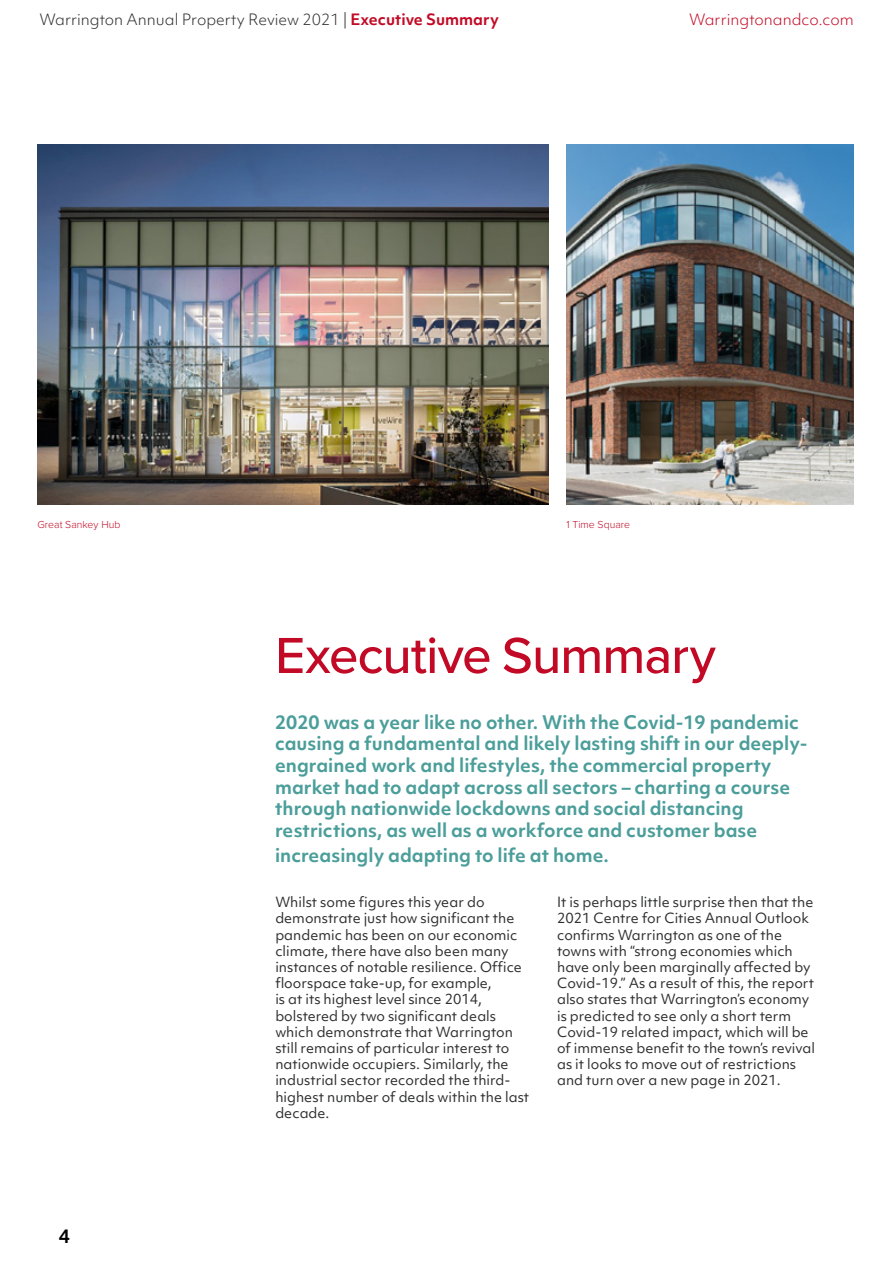
<style>
.page{position:relative;width:893px;height:1263px;background:#fff}
.page>*{position:absolute;margin:0;border:0;box-sizing:border-box;transform-origin:0 0}
.t1{font:500 52.5px "Proxima Nova";letter-spacing:-.02em;color:#c20a26}
.t2{font:700 18px/21.6px "Objektiv Mk 1";color:#4b9e9a}
.t3{font:700 18px "Objektiv Mk 1";color:#000}
.t4{font:300 15px "Objektiv Mk 1";color:#2d2e2f}
.t5{font:300 15px "Objektiv Mk 1";color:#c20a26}
.t6{font:13.5px/16.2px "Objektiv Mk 1";color:#2d2e2f}
.t7{font:300 10.5px "Proxima Nova";color:#c20a26}
.s1{font-weight:700;color:#c20a26}
</style>
<div class="page">
<img style="left:38px;top:145px;width:510px;height:360px">
<img style="left:566px;top:145px;width:288px;height:360px">
<p class="t4" style="left:40px;top:10px;width:461px">Warrington Annual Property Review 2021 | <span class="s1">Executive Summary</span></p>
<p class="t5" style="left:689px;top:10px;width:166px">Warringtonandco.com</p>
<p class="t7" style="left:38px;top:516px;width:84px">Great Sankey Hub</p>
<p class="t7" style="left:566px;top:516px;width:65px">1 Time Square</p>
<h1 class="t1" style="left:275px;top:616px;width:442px">Executive Summary</h1>
<p class="t2" style="left:275px;top:711px;width:534px">2020 was a year like no other. With the Covid-19 pandemic causing a fundamental and likely lasting shift in our deeply&shy;engrained work and lifestyles, the commercial property market had to adapt across all sectors – charting a course through nationwide lockdowns and social distancing restrictions, as well as a workforce and customer base</p>
<h2 class="t2" style="left:275px;top:844px;width:335px">increasingly adapting to life at home.</h2>
<h2 class="t3" style="left:59px;top:1223px;width:13px">4</h2>
<p class="t6" style="left:275px;top:894px;width:255px">Whilst some figures this year do demonstrate just how significant the pandemic has been on our economic climate, there have also been many instances of notable resilience. Office floorspace take-up, for example,<br>is at its highest level since 2014, bolstered by two significant deals which demonstrate that Warrington still remains of particular interest to nationwide occupiers. Similarly, the industrial sector recorded the third&shy;highest number of deals within the last decade.</p>
<p class="t6" style="left:557px;top:894px;width:259px">It is perhaps little surprise then that the 2021 Centre for Cities Annual Outlook confirms Warrington as one of the towns with “strong economies which have only been marginally affected by Covid-19.” As a result of this, the report also states that Warrington’s economy is predicted to see only a short term Covid-19 related impact, which will be of immense benefit to the town’s revival as it looks to move out of restrictions and turn over a new page in 2021.</p>
</div>
